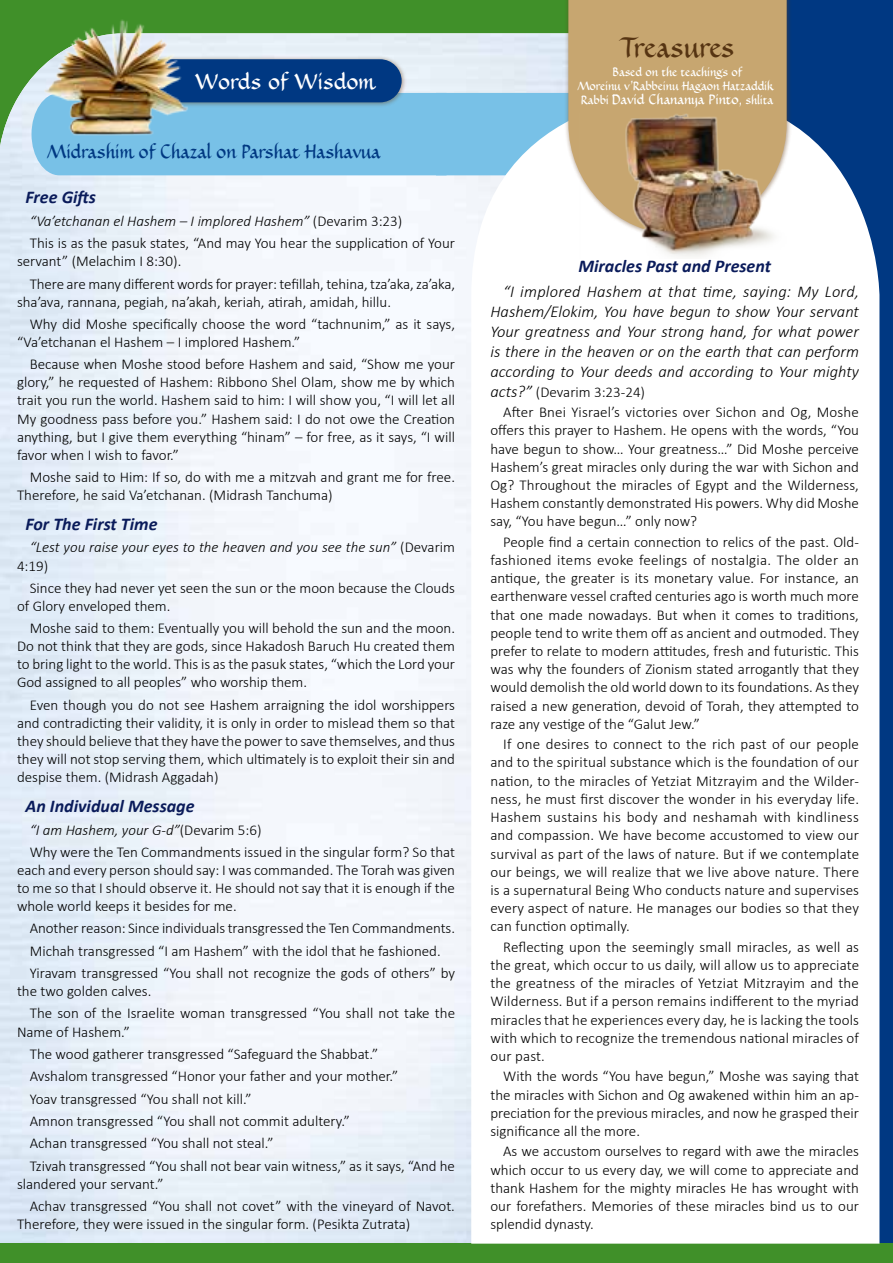
<style>
.page{position:relative;width:893px;height:1263px;background:#fff}
.page>*{position:absolute;margin:0;border:0;box-sizing:border-box;transform-origin:0 0}
.t1{font:700 27px "Demi Tasse";letter-spacing:.01em;color:#563412;scale:.9 1}
.t2{font:700 21px "Demi Tasse";letter-spacing:.01em;color:#fff;scale:.92 1}
.t3{font:italic 700 18px "Calibri";color:#0a1b5a}
.t4{font:700 18px "Demi Tasse";color:#003882;scale:.9 1}
.t5{font:italic 300 16.5px/20px "Calibri";color:#000;text-align:justify}
.t6{font:300 15px/18.1px "Calibri";color:#000}
.t7{font:italic 300 15px/18px "Calibri";color:#000}
.t8{font:700 12.9px "Demi Tasse";color:#fff;scale:.93 1}
.t9{font:700 11.4px/14.2px "Demi Tasse";color:#fff;text-align:center;scale:.9 1}
.s1{font-style:italic}
.s2{font-style:normal}
.s3{font-size:11.4px}
.s4{font-style:italic;font-size:16.5px}
</style>
<div class="page">
<div style="left:0;top:0;width:651px;height:190px;background:#409029"></div>
<img style="left:0;top:33px;width:564px;height:1210px">
<div style="left:722px;top:0;width:171px;height:1263px;background:#003882"></div>
<div style="left:125px;top:55px;width:282px;height:53px;background:#673e16;opacity:.5"></div>
<svg style="left:32px;top:59px;width:532px;height:116px;background:#6fabd3"></svg>
<img style="left:38px;top:19px;width:171px;height:126px">
<div style="left:0;top:1243px;width:893px;height:20px;background:#409029"></div>
<svg style="left:471px;top:94px;width:408px;height:1149px"></svg>
<div style="left:564px;top:0;width:228px;height:239px;background:#673e16;opacity:.5"></div>
<div style="left:568px;top:0;width:219px;height:234px;background:#c7a670"></div>
<img style="left:579px;top:113px;width:208px;height:146px">
<h2 class="t2" style="left:196px;top:66px;width:197px">Words of Wisdom</h2>
<p class="t4" style="left:47px;top:139px;width:372px">Midrashim of Chazal on Parshat Hashavua</p>
<p class="t3" style="left:26px;top:185px;width:72px">Free Gifts</p>
<p class="t6" style="left:30px;top:209px;width:427px;line-height:22.4px"><span class="s1">“Va’etchanan el Hashem – I implored Hashem”</span> (Devarim 3:23)<br>This is as the pasuk states, “And may You hear the supplication of Your</p>
<p class="t6" style="left:30px;top:250px;width:427px;line-height:22.4px;text-indent:-13px">servant” (Melachim I 8:30).<br>There are many different words for prayer: tefillah, tehina, tza’aka, za’aka,</p>
<p class="t6" style="left:30px;top:290px;width:427px;line-height:22.4px;text-indent:-13px">sha’ava, rannana, pegiah, na’akah, keriah, atirah, amidah, hillu.<br>Why did Moshe specifically choose the word “tachnunim,” as it says,</p>
<p class="t6" style="left:30px;top:331px;width:427px;line-height:22.4px;text-indent:-13px">“Va’etchanan el Hashem – I implored Hashem.”<br>Because when Moshe stood before Hashem and said, “Show me your</p>
<p class="t6" style="left:17px;top:373px;width:439px;text-align:justify">glory,” he requested of Hashem: Ribbono Shel Olam, show me by which trait you run the world. Hashem said to him: I will show you, “I will let all My goodness pass before you.” Hashem said: I do not owe the Creation anything, but I give them everything “hinam” – for free, as it says, “I will favor when I wish to favor.”</p>
<p class="t6" style="left:17px;top:468px;width:439px;text-indent:13px">Moshe said to Him: If so, do with me a mitzvah and grant me for free.<br>Therefore, he said Va’etchanan. (Midrash Tanchuma)</p>
<p class="t3" style="left:26px;top:511px;width:134px">For The First Time</p>
<p class="t7" style="left:17px;top:538px;width:439px;text-indent:13px">“Lest you raise your eyes to the heaven and you see the sun” <span class="s2">(Devarim<br>4:19)</span></p>
<p class="t6" style="left:17px;top:579px;width:439px;text-indent:13px">Since they had never yet seen the sun or the moon because the Clouds of Glory enveloped them.</p>
<p class="t6" style="left:17px;top:619px;width:439px;text-align:justify;text-indent:13px">Moshe said to them: Eventually you will behold the sun and the moon.<br>Do not think that they are gods, since Hakadosh Baruch Hu created them to bring light to the world. This is as the pasuk states, “which the Lord your God assigned to all peoples” who worship them.</p>
<p class="t6" style="left:17px;top:696px;width:439px;text-align:justify;text-indent:13px">Even though you do not see Hashem arraigning the idol worshippers and contradicting their validity, it is only in order to mislead them so that they should believe that they have the power to save themselves, and thus they will not stop serving them, which ultimately is to exploit their sin and despise them. (Midrash Aggadah)</p>
<p class="t3" style="left:26px;top:793px;width:171px">An Individual Message</p>
<p class="t6" style="left:30px;top:818px;width:427px;line-height:22.4px"><span class="s1">“I am Hashem, your G-d”</span>(Devarim 5:6)<br>Why were the Ten Commandments issued in the singular form? So that</p>
<p class="t6" style="left:17px;top:861px;width:439px;text-align:justify">each and every person should say: I was commanded. The Torah was given to me so that I should observe it. He should not say that it is enough if the whole world keeps it besides for me.</p>
<p class="t6" style="left:30px;top:917px;width:427px;line-height:22.4px">Another reason: Since individuals transgressed the Ten Commandments.<br>Michah transgressed “I am Hashem” with the idol that he fashioned.<br>Yiravam transgressed “You shall not recognize the gods of others” by</p>
<p class="t6" style="left:30px;top:980px;width:427px;line-height:22.4px;text-indent:-13px">the two golden calves.<br>The son of the Israelite woman transgressed “You shall not take the</p>
<p class="t6" style="left:30px;top:1020px;width:427px;line-height:22.4px;text-indent:-13px">Name of Hashem.”<br>The wood gatherer transgressed “Safeguard the Shabbat.”<br>Avshalom transgressed “Honor your father and your mother.”<br>Yoav transgressed “You shall not kill.”<br>Amnon transgressed “You shall not commit adultery.”<br>Achan transgressed “You shall not steal.”<br>Tzivah transgressed “You shall not bear vain witness,” as it says, “And he</p>
<p class="t6" style="left:30px;top:1172px;width:427px;line-height:22.4px;text-indent:-13px">slandered your servant.”<br>Achav transgressed “You shall not covet” with the vineyard of Navot.</p>
<p class="t6" style="left:17px;top:1215px;width:395px">Therefore, they were issued in the singular form. (Pesikta Zutrata)</p>
<h1 class="t1" style="left:620px;top:28px;width:129px">Treasures</h1>
<p class="t9" style="left:578px;top:64px;width:219px">Based on the teachings of<br>Moreinu v’Rabbeinu Hagaon Hatzaddik</p>
<p class="t8" style="left:581px;top:90px;width:208px"><span class="s3">Rabbi</span> David Chananya Pinto<span class="s3">, shlita</span></p>
<p class="t3" style="left:578px;top:254px;width:194px">Miracles Past and Present</p>
<p class="t5" style="left:490px;top:281px;width:370px;text-indent:13px">“I implored Hashem at that time, saying: My Lord, Hashem/Elokim, You have begun to show Your servant Your greatness and Your strong hand, for what power is there in the heaven or on the earth that can perform according to Your deeds and according to Your mighty</p>
<p class="t6" style="left:503px;top:381px;width:357px;line-height:20.4px;text-indent:-13px"><span class="s4">acts?”</span> (Devarim 3:23-24)<br>After Bnei Yisrael’s victories over Sichon and Og, Moshe</p>
<p class="t6" style="left:490px;top:421px;width:370px;text-align:justify">offers this prayer to Hashem. He opens with the words, “You have begun to show… Your greatness…” Did Moshe perceive Hashem’s great miracles only during the war with Sichon and Og? Throughout the miracles of Egypt and the Wilderness, Hashem constantly demonstrated His powers. Why did Moshe say, “You have begun…” only now?</p>
<p class="t6" style="left:490px;top:532px;width:370px;text-align:justify;text-indent:13px">People find a certain connection to relics of the past. Old&shy;fashioned items evoke feelings of nostalgia. The older an antique, the greater is its monetary value. For instance, an earthenware vessel crafted centuries ago is worth much more that one made nowadays. But when it comes to traditions, people tend to write them off as ancient and outmoded. They prefer to relate to modern attitudes, fresh and futuristic. This was why the founders of Zionism stated arrogantly that they would demolish the old world down to its foundations. As they raised a new generation, devoid of Torah, they attempted to raze any vestige of the “Galut Jew.”</p>
<p class="t6" style="left:490px;top:735px;width:370px;text-align:justify;text-indent:13px">If one desires to connect to the rich past of our people and to the spiritual substance which is the foundation of our nation, to the miracles of Yetziat Mitzrayim and the Wilder&shy;ness, he must first discover the wonder in his everyday life.<br>Hashem sustains his body and neshamah with kindliness and compassion. We have become accustomed to view our survival as part of the laws of nature. But if we contemplate our beings, we will realize that we live above nature. There is a supernatural Being Who conducts nature and supervises every aspect of nature. He manages our bodies so that they can function optimally.</p>
<p class="t6" style="left:490px;top:937px;width:370px;text-align:justify;text-indent:13px">Reflecting upon the seemingly small miracles, as well as the great, which occur to us daily, will allow us to appreciate the greatness of the miracles of Yetziat Mitzrayim and the Wilderness. But if a person remains indifferent to the myriad miracles that he experiences every day, he is lacking the tools with which to recognize the tremendous national miracles of our past.</p>
<p class="t6" style="left:490px;top:1067px;width:370px;text-align:justify;text-indent:13px">With the words “You have begun,” Moshe was saying that the miracles with Sichon and Og awakened within him an ap&shy;preciation for the previous miracles, and now he grasped their significance all the more.</p>
<p class="t6" style="left:490px;top:1142px;width:370px;text-align:justify;text-indent:13px">As we accustom ourselves to regard with awe the miracles which occur to us every day, we will come to appreciate and thank Hashem for the mighty miracles He has wrought with our forefathers. Memories of these miracles bind us to our splendid dynasty.</p>
</div>
